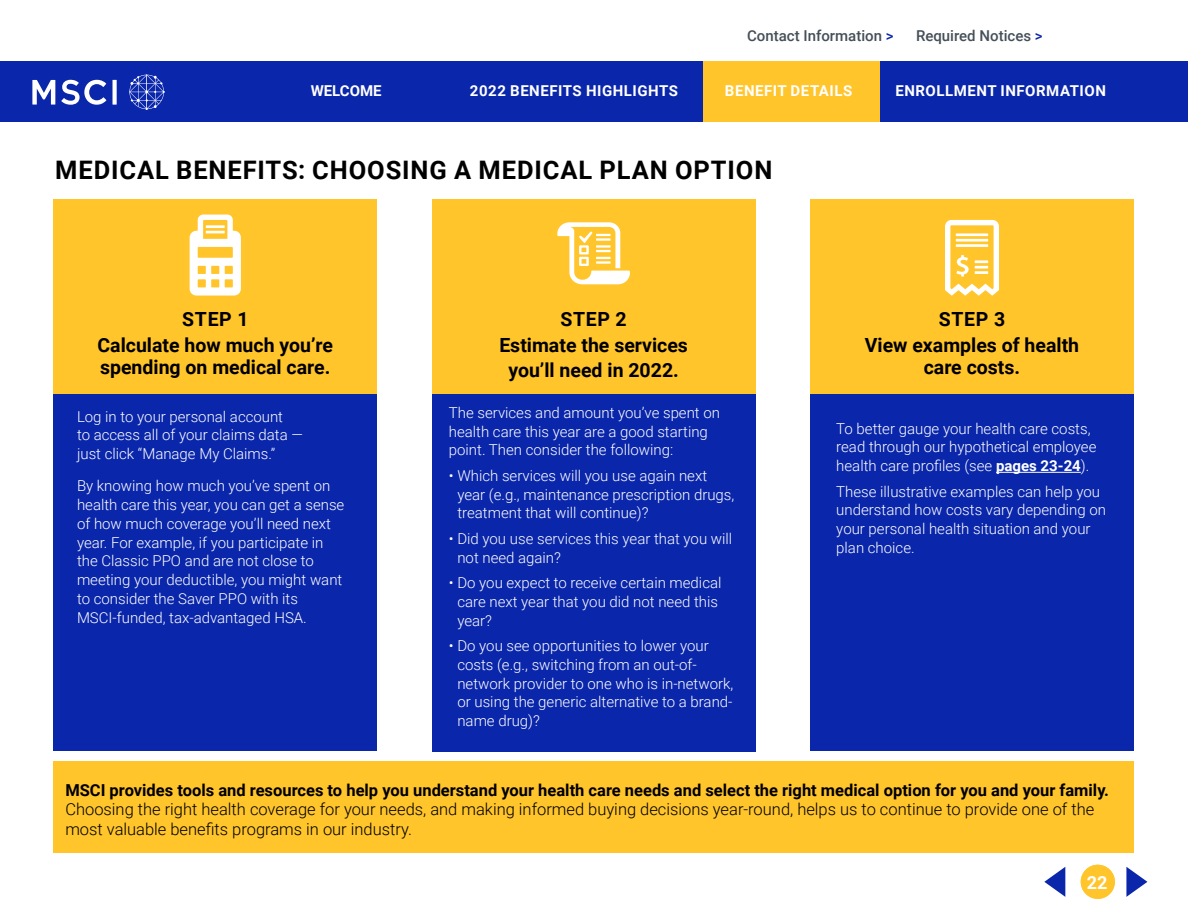
<style>
.page{position:relative;width:1188px;height:918px;background:#fff}
.page>*{position:absolute;margin:0;border:0;box-sizing:border-box;transform-origin:0 0}
.t1{font:700 25.5px "Roboto";letter-spacing:.035em;color:#000}
.t2{font:700 19.5px/25.5px "Roboto";color:#000;text-align:center}
.t3{font:700 18px "Roboto";color:#fff}
.t4{font:300 16.5px/19.5px "Roboto";color:#000}
.t5{font:700 16.5px "Roboto";color:#000}
.t6{font:300 15px/18.8px "Roboto";color:#fff}
.t7{font:700 15px "Roboto";letter-spacing:.035em;color:#fff}
.t8{font:500 15px "Roboto";color:#454f58}
.t9{font:700 15px "Roboto";color:#fff}
.s1{color:#0a26aa}
.s2{font-weight:700}
</style>
<div class="page">
<div style="left:0;top:61px;width:1188px;height:61px;background:#0a26aa"></div>
<svg style="left:32px;top:80px;width:23px;height:25px"></svg>
<svg style="left:113px;top:80px;width:4px;height:25px"></svg>
<svg style="left:61px;top:80px;width:45px;height:25px"></svg>
<svg style="left:129px;top:75px;width:36px;height:35px"></svg>
<div style="left:704px;top:61px;width:176px;height:61px;background:#ffc52b"></div>
<div style="left:1081px;top:865px;width:34px;height:34px;background:#ffc52b;border-radius:50%"></div>
<svg style="left:1126px;top:867px;width:21px;height:30px"></svg>
<svg style="left:1044px;top:867px;width:21px;height:30px"></svg>
<div style="left:53px;top:762px;width:1081px;height:91px;background:#ffc52b"></div>
<div style="left:810px;top:388px;width:324px;height:363px;background:#0a26aa"></div>
<div style="left:810px;top:200px;width:324px;height:194px;background:#ffc52b"></div>
<hr style="left:996px;top:472px;width:85px;height:1px;background:#fff">
<svg style="left:945px;top:220px;width:54px;height:76px"></svg>
<div style="left:53px;top:388px;width:324px;height:363px;background:#0a26aa"></div>
<div style="left:53px;top:200px;width:324px;height:194px;background:#ffc52b"></div>
<svg style="left:190px;top:215px;width:51px;height:81px"></svg>
<div style="left:432px;top:376px;width:324px;height:376px;background:#0a26aa"></div>
<div style="left:432px;top:200px;width:324px;height:194px;background:#ffc52b"></div>
<svg style="left:557px;top:222px;width:73px;height:62px"></svg>
<p class="t8" style="left:747px;top:25px;width:148px">Contact Information <span class="s1">&gt;</span></p>
<p class="t8" style="left:916px;top:25px;width:128px">Required Notices <span class="s1">&gt;</span></p>
<p class="t9" style="left:311px;top:81px;width:72px">WELCOME</p>
<p class="t7" style="left:470px;top:81px;width:210px">2022 BENEFITS HIGHLIGHTS</p>
<p class="t7" style="left:725px;top:81px;width:129px">BENEFIT DETAILS</p>
<h1 class="t1" style="left:55px;top:153px;width:719px">MEDICAL BENEFITS: CHOOSING A MEDICAL PLAN OPTION</h1>
<p class="t7" style="left:895px;top:81px;width:212px">ENROLLMENT INFORMATION</p>
<h2 class="t2" style="left:98px;top:306px;width:237px">STEP 1<br>Calculate how much you’re</h2>
<h2 class="t2" style="left:100px;top:354px;width:232px">spending on medical care.</h2>
<p class="t6" style="left:77px;top:406px;width:228px">Log in to your personal account<br>to access all of your claims data — just click “Manage My Claims.”</p>
<p class="t6" style="left:77px;top:476px;width:269px">By knowing how much you’ve spent on health care this year, you can get a sense of how much coverage you’ll need next year. For example, if you participate in the Classic PPO and are not close to meeting your deductible, you might want to consider the Saver PPO with its MSCI-funded, tax-advantaged HSA.</p>
<h2 class="t2" style="left:499px;top:306px;width:190px">STEP 2<br>Estimate the services you’ll need in 2022.</h2>
<p class="t6" style="left:449px;top:403px;width:273px">The services and amount you’ve spent on health care this year are a good starting point. Then consider the following:</p>
<p class="t6" style="left:457px;top:466px;width:279px;text-indent:-8px">• Which services will you use again next year (e.g., maintenance prescription drugs, treatment that will continue)?</p>
<p class="t6" style="left:457px;top:529px;width:276px;text-indent:-8px">• Did you use services this year that you will not need again?</p>
<p class="t6" style="left:457px;top:573px;width:266px;text-indent:-8px">• Do you expect to receive certain medical care next year that you did not need this year?</p>
<p class="t6" style="left:457px;top:636px;width:278px;text-indent:-8px">• Do you see opportunities to lower your costs (e.g., switching from an out-of&shy;network provider to one who is in-network, or using the generic alternative to a brand&shy;name drug)?</p>
<h2 class="t2" style="left:865px;top:306px;width:216px">STEP 3<br>View examples of health</h2>
<h2 class="t2" style="left:924px;top:354px;width:98px">care costs.</h2>
<p class="t6" style="left:836px;top:418px;width:262px">To better gauge your health care costs, read through our hypothetical employee health care profiles (see <span class="s2">pages 23-24</span>).</p>
<p class="t6" style="left:836px;top:481px;width:271px">These illustrative examples can help you understand how costs vary depending on your personal health situation and your plan choice.</p>
<p class="t5" style="left:65px;top:778px;width:1045px">MSCI provides tools and resources to help you understand your health care needs and select the right medical option for you and your family.</p>
<p class="t4" style="left:65px;top:799px;width:1030px">Choosing the right health coverage for your needs, and making informed buying decisions year-round, helps us to continue to provide one of the most valuable benefits programs in our industry.</p>
<p class="t3" style="left:1087px;top:870px;width:22px">22</p>
</div>
